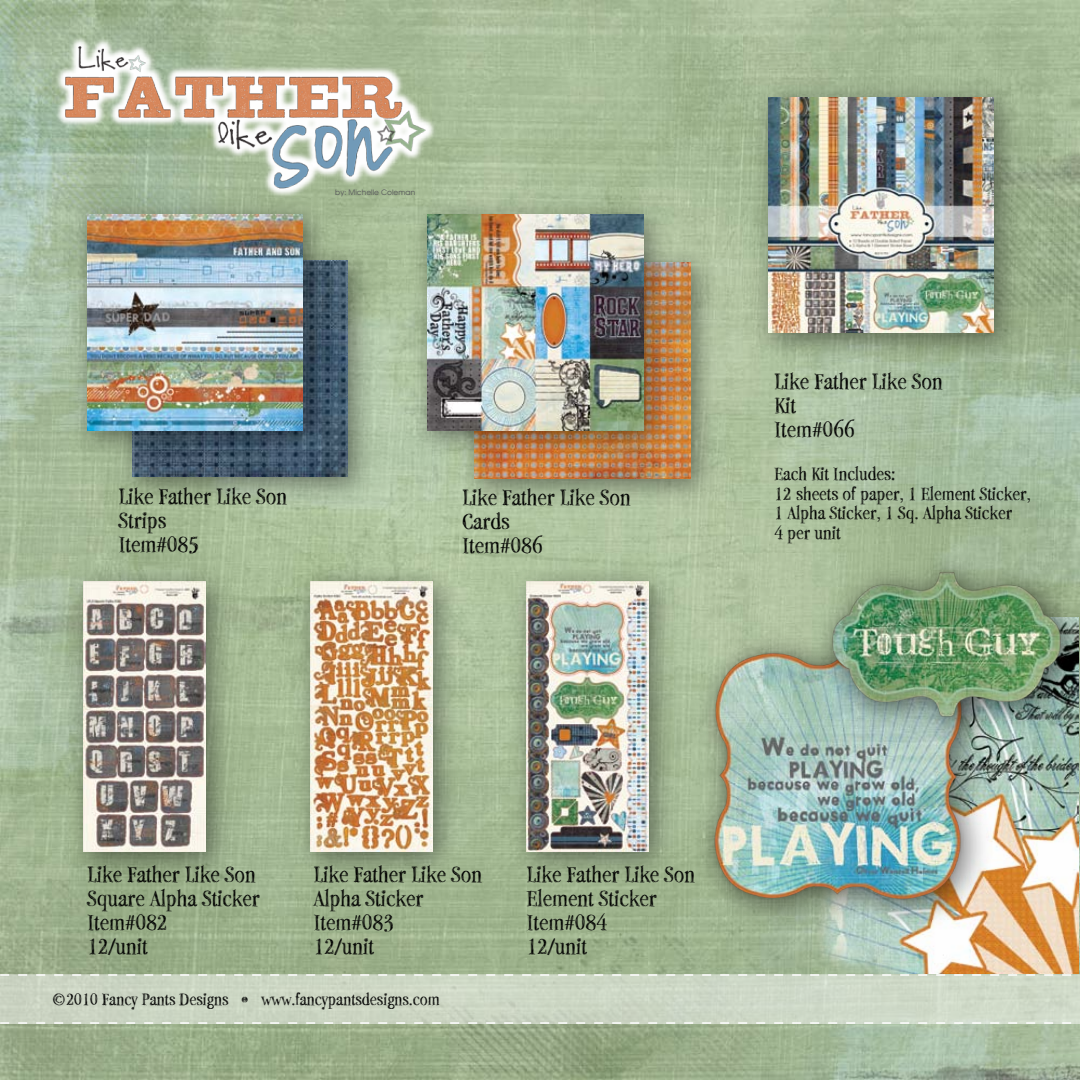
<style>
.page{position:relative;width:1080px;height:1080px;background:#fff}
.page>*{position:absolute;margin:0;border:0;box-sizing:border-box;transform-origin:0 0}
.t1{font:24px/24px "P22 Stanyan";color:#000}
.t2{font:19.5px/19.5px "P22 Stanyan";color:#000}
.t3{font:18px "P22 Stanyan";color:#000}
.t4{font:7.5px "Avalon Plain";color:#58595b}
</style>
<div class="page">
<img style="left:0;top:0;width:1080px;height:1080px">
<div style="left:0;top:975px;width:1080px;height:48px;background:#cdd7c5"></div>
<div style="left:0;top:974px;width:1080px;height:50px;border:2px solid #fff"></div>
<svg style="left:0;top:974px;width:1080px;height:2px"></svg>
<img style="left:744px;top:617px;width:335px;height:356px">
<img style="left:684px;top:622px;width:317px;height:317px">
<img style="left:712px;top:650px;width:252px;height:252px">
<img style="left:448px;top:235px;width:281px;height:281px">
<img style="left:475px;top:262px;width:216px;height:216px">
<img style="left:400px;top:187px;width:281px;height:281px">
<img style="left:427px;top:214px;width:216px;height:216px">
<img style="left:105px;top:343px;width:281px;height:172px">
<img style="left:132px;top:343px;width:216px;height:134px">
<img style="left:60px;top:343px;width:281px;height:125px">
<img style="left:87px;top:343px;width:216px;height:87px">
<img style="left:802px;top:543px;width:278px;height:215px">
<img style="left:818px;top:547px;width:258px;height:193px">
<img style="left:741px;top:70px;width:290px;height:301px">
<img style="left:768px;top:97px;width:226px;height:235px">
<img style="left:500px;top:554px;width:187px;height:335px">
<img style="left:527px;top:581px;width:122px;height:270px">
<img style="left:56px;top:554px;width:187px;height:335px">
<img style="left:83px;top:581px;width:122px;height:270px">
<img style="left:284px;top:554px;width:187px;height:335px">
<img style="left:311px;top:581px;width:122px;height:270px">
<img style="left:53px;top:35px;width:385px;height:5px">
<img style="left:35px;top:40px;width:479px;height:303px">
<p class="t4" style="left:335px;top:188px;width:82px">by: Michelle Coleman</p>
<p class="t1" style="left:119px;top:485px;width:170px">Like Father Like Son<br>Strips<br>Item#085</p>
<p class="t1" style="left:462px;top:486px;width:170px">Like Father Like Son<br>Cards<br>Item#086</p>
<p class="t1" style="left:774px;top:369px;width:170px">Like Father Like Son<br>Kit<br>Item#066</p>
<p class="t2" style="left:774px;top:464px;width:258px">Each Kit Includes:<br>12 sheets of paper, 1 Element Sticker,<br>1 Alpha Sticker, 1 Sq. Alpha Sticker<br>4 per unit</p>
<p class="t1" style="left:87px;top:863px;width:174px">Like Father Like Son<br>Square Alpha Sticker<br>Item#082<br>12/unit</p>
<p class="t1" style="left:527px;top:863px;width:170px">Like Father Like Son<br>Element Sticker<br>Item#084<br>12/unit</p>
<p class="t1" style="left:314px;top:863px;width:170px">Like Father Like Son<br>Alpha Sticker<br>Item#083<br>12/unit</p>
<p class="t3" style="left:52px;top:989px;width:390px">©2010 Fancy Pants Designs • www.fancypantsdesigns.com</p>
</div>
